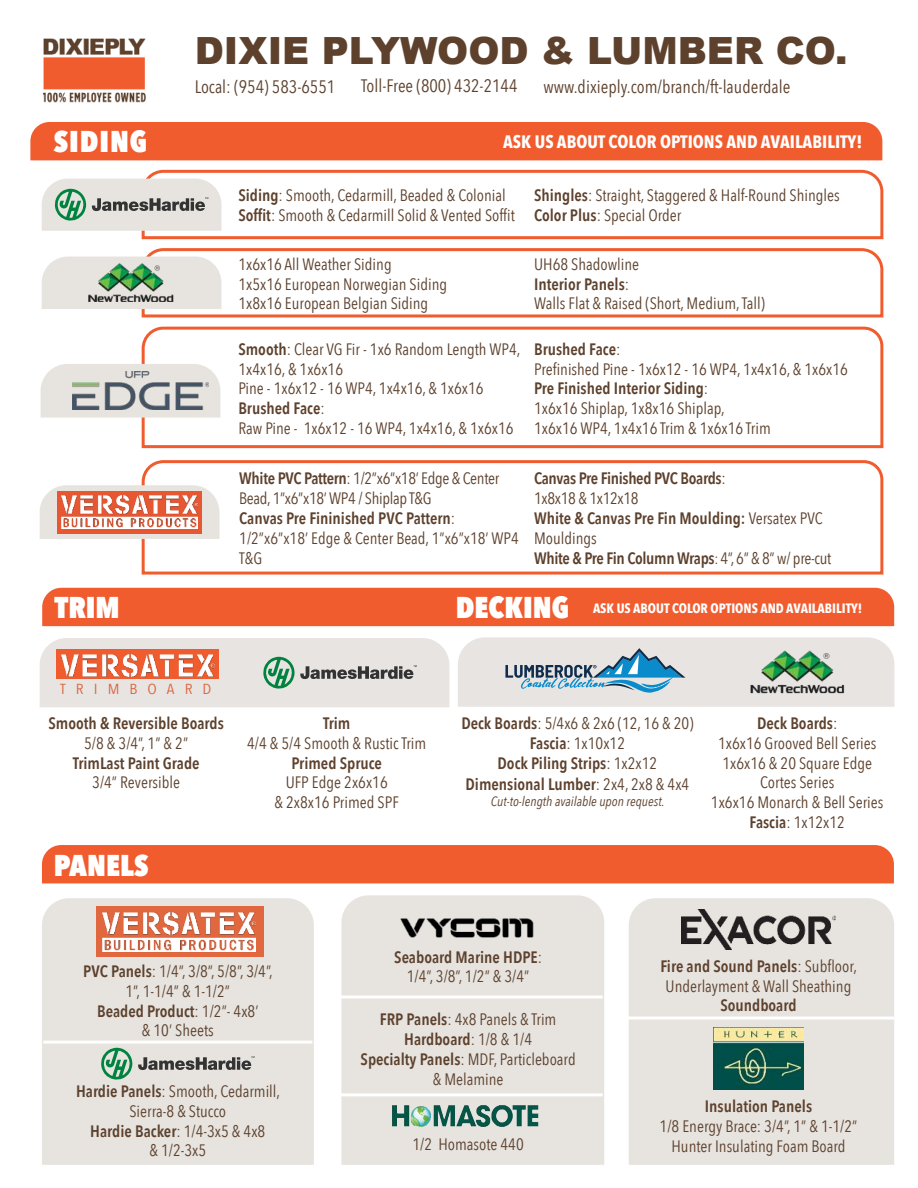
<style>
.page{position:relative;width:918px;height:1188px;background:#fff}
.page>*{position:absolute;margin:0;border:0;box-sizing:border-box;transform-origin:0 0}
.t1{font:900 37.5px "Arial";color:#5d412d}
.t2{font:800 30px "Avenir Next Condensed";color:#fff}
.t3{font:18px "Avenir Next Condensed";color:#5d412d}
.t4{font:700 18px "Avenir Next Condensed";color:#fff}
.t5{font:16.5px/19.8px "Avenir Next Condensed";color:#5d412d;text-align:center}
.t6{font:16.5px/19.8px "Avenir Next Condensed";letter-spacing:-.02em;color:#5d412d}
.t7{font:600 16.5px/19.8px "Avenir Next Condensed";letter-spacing:-.02em;color:#5d412d}
.t8{font:600 16.5px "Avenir Next Condensed";color:#5d412d}
.t9{font:14.55px "Avenir Next Condensed";letter-spacing:.61em;color:#dd663e;scale:1.14 1}
.t10{font:700 13.5px "Avenir Next Condensed";color:#fff}
.t11{font:italic 13.5px "Avenir Next Condensed";color:#5d412d}
.s1{font-weight:600}
.s2{font-weight:400}
.s3{font-weight:400;font-size:15px}
</style>
<div class="page">
<div style="left:341px;top:895px;width:263px;height:270px;background:#e7e4e0"></div>
<div style="left:629px;top:898px;width:265px;height:267px;background:#e7e4e0"></div>
<div style="left:42px;top:898px;width:272px;height:267px;background:#e7e4e0"></div>
<div style="left:30px;top:122px;width:852px;height:38px;background:#f15c2f"></div>
<div style="left:42px;top:588px;width:852px;height:38px;background:#f15c2f"></div>
<div style="left:42px;top:845px;width:852px;height:38px;background:#f15c2f"></div>
<hr style="left:334px;top:996px;width:269px;height:3px;background:#fff">
<img style="left:391px;top:1104px;width:154px;height:24px">
<img style="left:391px;top:913px;width:153px;height:31px">
<hr style="left:334px;top:1093px;width:269px;height:3px;background:#fff">
<div style="left:96px;top:906px;width:167px;height:51px;background:#e1673f"></div>
<img style="left:103px;top:912px;width:153px;height:39px">
<svg style="left:101px;top:1048px;width:31px;height:32px"></svg>
<svg style="left:138px;top:1056px;width:117px;height:14px"></svg>
<hr style="left:43px;top:1041px;width:269px;height:3px;background:#fff">
<img style="left:714px;top:1028px;width:90px;height:61px">
<img style="left:682px;top:910px;width:153px;height:39px">
<hr style="left:625px;top:1017px;width:269px;height:3px;background:#fff">
<svg style="left:140px;top:248px;width:744px;height:70px"></svg>
<svg style="left:140px;top:169px;width:744px;height:71px"></svg>
<svg style="left:141px;top:326px;width:743px;height:123px"></svg>
<svg style="left:41px;top:364px;width:179px;height:54px"></svg>
<div style="left:42px;top:257px;width:180px;height:52px;background:#e7e4e0"></div>
<svg style="left:42px;top:179px;width:180px;height:52px"></svg>
<img style="left:72px;top:372px;width:136px;height:38px">
<svg style="left:141px;top:460px;width:743px;height:115px"></svg>
<svg style="left:40px;top:638px;width:409px;height:69px"></svg>
<img style="left:61px;top:654px;width:153px;height:22px">
<svg style="left:40px;top:485px;width:179px;height:54px"></svg>
<img style="left:86px;top:258px;width:89px;height:44px">
<img style="left:43px;top:38px;width:103px;height:65px">
<svg style="left:57px;top:491px;width:144px;height:43px;fill:#e75731"></svg>
<img style="left:62px;top:496px;width:135px;height:32px">
<svg style="left:458px;top:637px;width:436px;height:70px"></svg>
<h2 class="t2" style="left:54px;top:124px;width:95px">SIDING</h2>
<h2 class="t2" style="left:54px;top:590px;width:67px">TRIM</h2>
<h1 class="t1" style="left:195px;top:29px;width:654px">DIXIE PLYWOOD &amp; LUMBER CO.</h1>
<p class="t3" style="left:195px;top:79px;width:142px">Local: (954) 583-6551</p>
<p class="t3" style="left:361px;top:79px;width:158px">Toll-Free (800) 432-2144</p>
<p class="t3" style="left:543px;top:79px;width:249px">www.dixieply.com/branch/ft-lauderdale</p>
<p class="t4" style="left:503px;top:131px;width:361px">ASK US ABOUT COLOR OPTIONS AND AVAILABILITY!</p>
<p class="t5" style="left:238px;top:187px;width:278px;text-align:left"><span class="s1">Siding</span>: Smooth, Cedarmill, Beaded &amp; Colonial<br><span class="s1">Soffit</span>: Smooth &amp; Cedarmill Solid &amp; Vented Soffit</p>
<p class="t5" style="left:238px;top:255px;width:210px;text-align:left">1x6x16 All Weather Siding<br>1x5x16 European Norwegian Siding<br>1x8x16 European Belgian Siding</p>
<p class="t5" style="left:238px;top:340px;width:284px;text-align:left"><span class="s1">Smooth</span>: Clear VG Fir - 1x6 Random Length WP4,<br>1x4x16, &amp; 1x6x16<br>Pine - 1x6x12 - 16 WP4, 1x4x16, &amp; 1x6x16<br><span class="s1">Brushed Face</span>:<br>Raw Pine - 1x6x12 - 16 WP4, 1x4x16, &amp; 1x6x16</p>
<p class="t5" style="left:534px;top:187px;width:307px;text-align:left"><span class="s1">Shingles</span>: Straight, Staggered &amp; Half-Round Shingles<br><span class="s1">Color Plus</span>: Special Order</p>
<p class="t5" style="left:534px;top:255px;width:232px;text-align:left">UH68 Shadowline<br><span class="s1">Interior Panels</span>:<br>Walls Flat &amp; Raised (Short, Medium, Tall)</p>
<p class="t5" style="left:534px;top:340px;width:315px;text-align:left"><span class="s1">Brushed Face</span>:<br>Prefinished Pine - 1x6x12 - 16 WP4, 1x4x16, &amp; 1x6x16<br><span class="s1">Pre Finished Interior Siding</span>:<br>1x6x16 Shiplap, 1x8x16 Shiplap,<br>1x6x16 WP4, 1x4x16 Trim &amp; 1x6x16 Trim</p>
<p class="t6" style="left:239px;top:470px;width:281px"><span class="s1">White PVC Pattern</span>: 1/2”x6”x18’ Edge &amp; Center<br>Bead, 1”x6”x18’ WP4 / Shiplap T&amp;G<br><span class="s1">Canvas Pre Fininished PVC Pattern</span>:<br>1/2”x6”x18’ Edge &amp; Center Bead, 1”x6”x18’ WP4<br>T&amp;G</p>
<p class="t7" style="left:534px;top:470px;width:299px">Canvas Pre Finished PVC Boards<span class="s2">:<br>1x8x18 &amp; 1x12x18<br></span>White &amp; Canvas Pre Fin Moulding: <span class="s2">Versatex PVC<br>Mouldings<br></span>White &amp; Pre Fin Column Wraps<span class="s3">:</span> <span class="s2">4”, 6” &amp; 8” w/ pre-cut</span></p>
<h2 class="t2" style="left:456px;top:590px;width:115px">DECKING</h2>
<p class="t10" style="left:593px;top:600px;width:271px">ASK US ABOUT COLOR OPTIONS AND AVAILABILITY!</p>
<p class="t9" style="left:60px;top:683px;width:134px">TRIMBOARD</p>
<p class="t8" style="left:49px;top:716px;width:177px">Smooth &amp; Reversible Boards</p>
<p class="t5" style="left:84px;top:735px;width:106px">5/8 &amp; 3/4”, 1” &amp; 2”</p>
<p class="t8" style="left:73px;top:756px;width:128px">TrimLast Paint Grade</p>
<p class="t5" style="left:92px;top:774px;width:89px">3/4” Reversible</p>
<h2 class="t2" style="left:54px;top:848px;width:96px">PANELS</h2>
<p class="t8" style="left:323px;top:716px;width:29px">Trim</p>
<p class="t5" style="left:247px;top:735px;width:181px">4/4 &amp; 5/4 Smooth &amp; Rustic Trim</p>
<p class="t8" style="left:292px;top:756px;width:92px">Primed Spruce</p>
<p class="t5" style="left:275px;top:774px;width:126px">UFP Edge 2x6x16<br>&amp; 2x8x16 Primed SPF</p>
<p class="t5" style="left:461px;top:715px;width:234px"><span class="s1">Deck Boards</span>: 5/4x6 &amp; 2x6 (12, 16 &amp; 20)<br><span class="s1">Fascia</span>: 1x10x12<br><span class="s1">Dock Piling Strips</span>: 1x2x12</p>
<p class="t8" style="left:466px;top:777px;width:225px">Dimensional Lumber<span class="s2">: 2x4, 2x8 &amp; 4x4</span></p>
<p class="t11" style="left:491px;top:796px;width:175px">Cut-to-length available upon request.</p>
<p class="t5" style="left:711px;top:715px;width:174px"><span class="s1">Deck Boards</span>:<br>1x6x16 Grooved Bell Series<br>1x6x16 &amp; 20 Square Edge<br>Cortes Series<br>1x6x16 Monarch &amp; Bell Series<br><span class="s1">Fascia</span>: 1x12x12</p>
<p class="t5" style="left:394px;top:948px;width:149px"><span class="s1">Seaboard Marine HDPE</span>:<br>1/4”, 3/8”, 1/2” &amp; 3/4”</p>
<p class="t5" style="left:83px;top:963px;width:191px"><span class="s1">PVC Panels</span>: 1/4”, 3/8”, 5/8”, 3/4”,<br>1”, 1-1/4” &amp; 1-1/2”<br><span class="s1">Beaded Product</span>: 1/2”- 4x8’<br>&amp; 10’ Sheets</p>
<p class="t5" style="left:660px;top:955px;width:198px"><span class="s1">Fire and Sound Panels</span>: Subfloor,<br>Underlayment &amp; Wall Sheathing</p>
<p class="t8" style="left:720px;top:999px;width:78px">Soundboard</p>
<p class="t5" style="left:361px;top:1011px;width:217px"><span class="s1">FRP Panels</span>: 4x8 Panels &amp; Trim<br><span class="s1">Hardboard</span>: 1/8 &amp; 1/4<br><span class="s1">Specialty Panels</span>: MDF, Particleboard &amp; Melamine</p>
<p class="t5" style="left:76px;top:1083px;width:206px"><span class="s1">Hardie Panels</span>: Smooth, Cedarmill,<br>Sierra-8 &amp; Stucco<br><span class="s1">Hardie Backer</span>: 1/4-3x5 &amp; 4x8<br>&amp; 1/2-3x5</p>
<p class="t8" style="left:705px;top:1099px;width:109px">Insulation Panels</p>
<p class="t5" style="left:660px;top:1118px;width:199px">1/8 Energy Brace: 3/4”, 1” &amp; 1-1/2”<br>Hunter Insulating Foam Board</p>
<p class="t5" style="left:413px;top:1135px;width:113px">1/2 Homasote 440</p>
</div>
